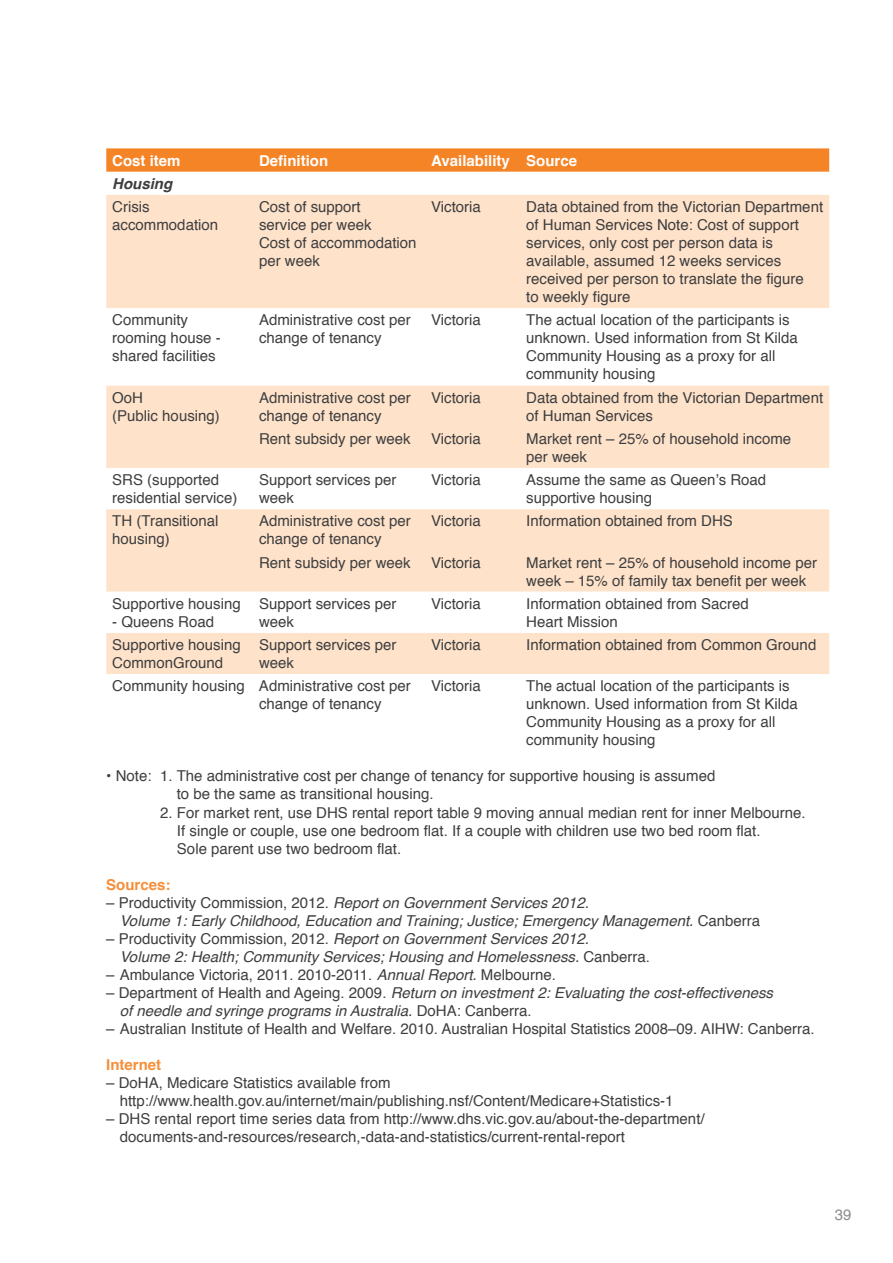
<style>
.page{position:relative;width:893px;height:1263px;background:#fff}
.page>*{position:absolute;margin:0;border:0;box-sizing:border-box;transform-origin:0 0}
.t1{font:15px/18px "Helvetica";color:#3e3e3f}
.t2{font:italic 15px/18px "Helvetica";color:#3e3e3f}
.t3{font:700 15px "Helvetica";color:#fff}
.t4{font:700 15px "Helvetica";color:#f68f3a}
.t5{font:italic 700 15px "Helvetica";color:#3e3e3f}
.t6{font:15px "Helvetica";color:#8a8c8f}
.s1{font-style:normal}
.s2{font-style:italic}
</style>
<div class="page">
<svg style="left:106px;top:148px;width:723px;height:24px;background:#f5872d"></svg>
<div style="left:106px;top:195px;width:723px;height:113px;background:#fee2ca"></div>
<svg style="left:106px;top:385px;width:723px;height:289px;fill:#fee2ca"></svg>
<p class="t3" style="left:112px;top:154px;width:70px">Cost item</p>
<p class="t3" style="left:259px;top:154px;width:71px">Definition</p>
<p class="t3" style="left:431px;top:154px;width:147px">Availability Source</p>
<p class="t5" style="left:112px;top:177px;width:61px">Housing</p>
<p class="t1" style="left:112px;top:199px;width:107px">Crisis accommodation</p>
<p class="t1" style="left:259px;top:199px;width:159px">Cost of support<br>service per week<br>Cost of accommodation per week</p>
<p class="t1" style="left:431px;top:199px;width:51px">Victoria</p>
<p class="t1" style="left:526px;top:199px;width:298px">Data obtained from the Victorian Department of Human Services Note: Cost of support services, only cost per person data is available, assumed 12 weeks services received per person to translate the figure<br>to weekly figure</p>
<p class="t1" style="left:112px;top:312px;width:110px">Community rooming house - shared facilities</p>
<p class="t1" style="left:259px;top:312px;width:153px">Administrative cost per change of tenancy</p>
<p class="t1" style="left:431px;top:312px;width:51px">Victoria</p>
<p class="t1" style="left:526px;top:312px;width:273px">The actual location of the participants is unknown. Used information from St Kilda Community Housing as a proxy for all community housing</p>
<p class="t1" style="left:112px;top:390px;width:109px">OoH<br>(Public housing)</p>
<p class="t1" style="left:259px;top:390px;width:153px">Administrative cost per change of tenancy</p>
<p class="t1" style="left:431px;top:390px;width:51px">Victoria</p>
<p class="t1" style="left:526px;top:390px;width:298px">Data obtained from the Victorian Department of Human Services</p>
<p class="t1" style="left:259px;top:431px;width:153px">Rent subsidy per week</p>
<p class="t1" style="left:431px;top:431px;width:51px">Victoria</p>
<p class="t1" style="left:526px;top:431px;width:267px">Market rent – 25% of household income per week</p>
<p class="t1" style="left:112px;top:472px;width:127px">SRS (supported residential service)</p>
<p class="t1" style="left:259px;top:472px;width:139px">Support services per week</p>
<p class="t1" style="left:431px;top:472px;width:51px">Victoria</p>
<p class="t1" style="left:526px;top:472px;width:242px">Assume the same as Queen’s Road supportive housing</p>
<p class="t1" style="left:112px;top:513px;width:108px">TH (Transitional housing)</p>
<p class="t1" style="left:259px;top:513px;width:153px">Administrative cost per change of tenancy</p>
<p class="t1" style="left:431px;top:513px;width:51px">Victoria</p>
<p class="t1" style="left:526px;top:513px;width:208px">Information obtained from DHS</p>
<p class="t1" style="left:259px;top:555px;width:153px">Rent subsidy per week</p>
<p class="t1" style="left:431px;top:555px;width:51px">Victoria</p>
<p class="t1" style="left:526px;top:555px;width:292px">Market rent – 25% of household income per week – 15% of family tax benefit per week</p>
<p class="t1" style="left:112px;top:596px;width:130px">Supportive housing</p>
<p class="t1" style="left:112px;top:614px;width:103px">- Queens Road</p>
<p class="t1" style="left:259px;top:596px;width:139px">Support services per week</p>
<p class="t1" style="left:431px;top:596px;width:51px">Victoria</p>
<p class="t1" style="left:526px;top:596px;width:224px">Information obtained from Sacred<br>Heart Mission</p>
<p class="t1" style="left:112px;top:637px;width:130px">Supportive housing<br>CommonGround</p>
<p class="t1" style="left:259px;top:637px;width:139px">Support services per week</p>
<p class="t1" style="left:431px;top:637px;width:51px">Victoria</p>
<p class="t1" style="left:526px;top:637px;width:292px">Information obtained from Common Ground</p>
<p class="t1" style="left:259px;top:678px;width:153px;text-indent:-147px">Community housing Administrative cost per change of tenancy</p>
<p class="t1" style="left:431px;top:678px;width:51px">Victoria</p>
<p class="t1" style="left:526px;top:678px;width:273px">The actual location of the participants is unknown. Used information from St Kilda Community Housing as a proxy for all community housing</p>
<p class="t1" style="left:177px;top:768px;width:540px;text-indent:-70px">• Note: 1. The administrative cost per change of tenancy for supportive housing is assumed to be the same as transitional housing.</p>
<p class="t1" style="left:177px;top:804px;width:630px;text-indent:-17px">2. For market rent, use DHS rental report table 9 moving annual median rent for inner Melbourne.<br>If single or couple, use one bedroom flat. If a couple with children use two bed room flat.<br>Sole parent use two bedroom flat.</p>
<p class="t4" style="left:106px;top:878px;width:66px">Sources:</p>
<p class="t2" style="left:120px;top:894px;width:642px;text-indent:-14px"><span class="s1">– Productivity Commission, 2012.</span> Report on Government Services 2012.<br>Volume 1: Early Childhood, Education and Training; Justice; Emergency Management. <span class="s1">Canberra</span></p>
<p class="t2" style="left:120px;top:930px;width:532px;text-indent:-14px"><span class="s1">– Productivity Commission, 2012.</span> Report on Government Services 2012.<br>Volume 2: Health; Community Services; Housing and Homelessness. <span class="s1">Canberra.</span></p>
<p class="t1" style="left:106px;top:966px;width:451px">– Ambulance Victoria, 2011. 2010-2011. <span class="s2">Annual Report.</span> Melbourne.</p>
<p class="t2" style="left:120px;top:984px;width:655px;text-indent:-14px"><span class="s1">– Department of Health and Ageing. 2009.</span> Return on investment 2: Evaluating the cost-effectiveness of needle and syringe programs in Australia. <span class="s1">DoHA: Canberra.</span></p>
<p class="t1" style="left:106px;top:1020px;width:710px">– Australian Institute of Health and Welfare. 2010. Australian Hospital Statistics 2008–09. AIHW: Canberra.</p>
<p class="t4" style="left:106px;top:1058px;width:57px">Internet</p>
<p class="t1" style="left:120px;top:1074px;width:555px;text-indent:-14px">– DoHA, Medicare Statistics available from http://www.health.gov.au/internet/main/publishing.nsf/Content/Medicare+Statistics-1</p>
<p class="t1" style="left:120px;top:1110px;width:586px;text-indent:-14px">– DHS rental report time series data from http://www.dhs.vic.gov.au/about-the-department/ documents-and-resources/research,-data-and-statistics/current-rental-report</p>
<p class="t6" style="left:835px;top:1209px;width:18px">39</p>
</div>
